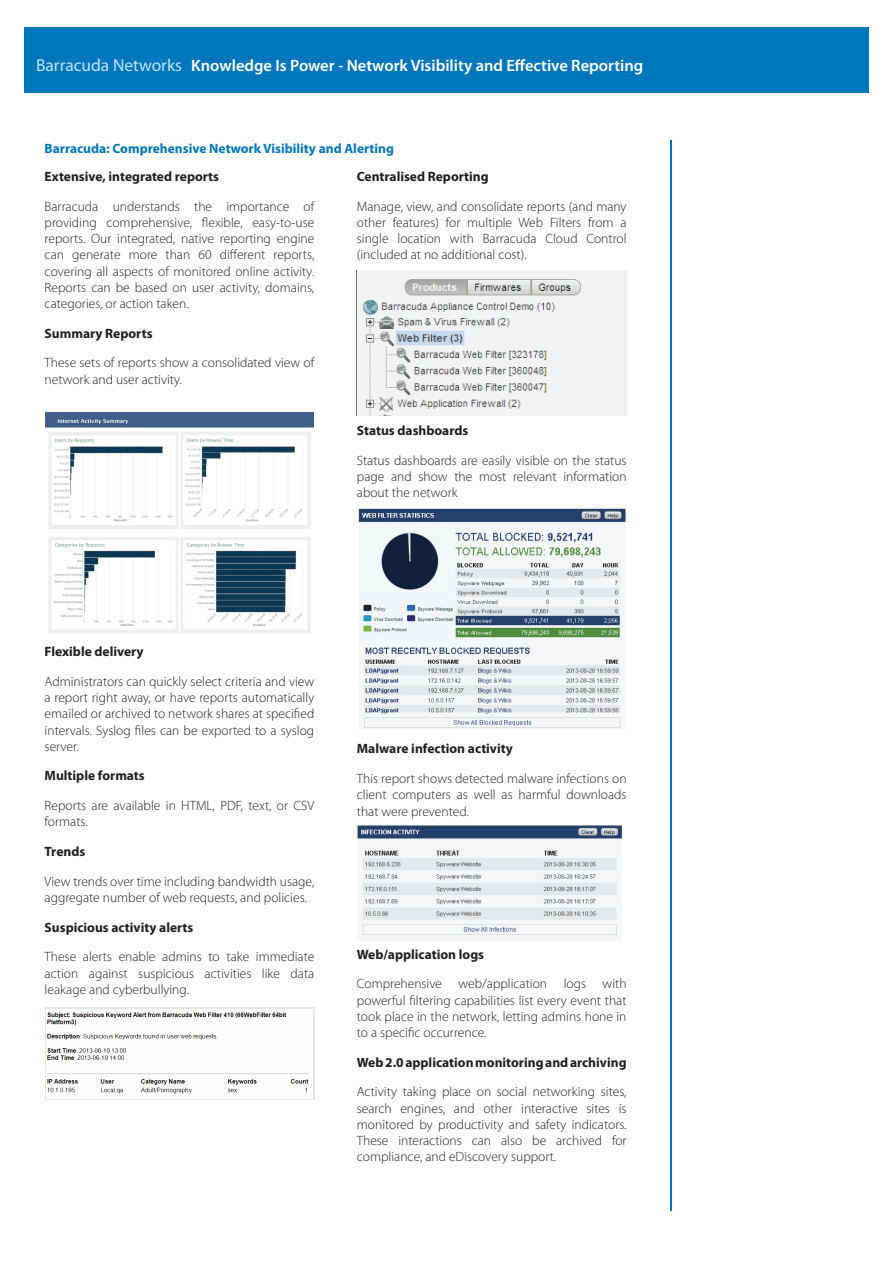
<style>
.page{position:relative;width:893px;height:1263px;background:#fff}
.page>*{position:absolute;margin:0;border:0;box-sizing:border-box;transform-origin:0 0}
.t1{font:600 16.5px "Myriad Pro";color:#fff}
.t2{font:300 13.5px/16.2px "Myriad Pro";color:#231f20;text-align:justify}
.t3{font:700 13.5px "Myriad Pro";color:#231f20}
.t4{font:700 13.5px "Myriad Pro";color:#0077bd}
.s1{font-weight:400;font-size:17.4px;color:#c1e2f6}
</style>
<div class="page">
<hr style="left:670px;top:141px;width:2px;height:1070px;background:#0077bd">
<div style="left:24px;top:28px;width:845px;height:65px;background:#0077bd"></div>
<img style="left:46px;top:413px;width:267px;height:220px">
<img style="left:47px;top:1012px;width:262px;height:82px">
<img style="left:357px;top:271px;width:270px;height:145px">
<img style="left:358px;top:508px;width:267px;height:221px">
<img style="left:357px;top:825px;width:265px;height:116px">
<p class="t1" style="left:36px;top:56px;width:609px"><span class="s1">Barracuda Networks</span> Knowledge Is Power - Network Visibility and Effective Reporting</p>
<p class="t4" style="left:45px;top:141px;width:351px">Barracuda: Comprehensive Network Visibility and Alerting</p>
<p class="t3" style="left:45px;top:169px;width:176px">Extensive, integrated reports</p>
<p class="t2" style="left:45px;top:198px;width:271px">Barracuda understands the importance of providing comprehensive, flexible, easy-to-use reports. Our integrated, native reporting engine can generate more than 60 different reports, covering all aspects of monitored online activity.<br>Reports can be based on user activity, domains, categories, or action taken.</p>
<p class="t3" style="left:45px;top:325px;width:109px">Summary Reports</p>
<p class="t2" style="left:45px;top:355px;width:271px">These sets of reports show a consolidated view of network and user activity.</p>
<p class="t3" style="left:357px;top:169px;width:133px">Centralised Reporting</p>
<p class="t2" style="left:357px;top:198px;width:271px">Manage, view, and consolidate reports (and many other features) for multiple Web Filters from a single location with Barracuda Cloud Control (included at no additional cost).</p>
<p class="t3" style="left:357px;top:423px;width:113px">Status dashboards</p>
<p class="t2" style="left:357px;top:452px;width:271px">Status dashboards are easily visible on the status page and show the most relevant information about the network</p>
<p class="t3" style="left:45px;top:644px;width:101px">Flexible delivery</p>
<p class="t2" style="left:45px;top:673px;width:271px">Administrators can quickly select criteria and view a report right away, or have reports automatically emailed or archived to network shares at specified intervals. Syslog files can be exported to a syslog server.</p>
<p class="t3" style="left:45px;top:768px;width:102px">Multiple formats</p>
<p class="t2" style="left:45px;top:798px;width:271px">Reports are available in HTML, PDF, text, or CSV formats.</p>
<p class="t3" style="left:45px;top:844px;width:42px">Trends</p>
<p class="t2" style="left:45px;top:873px;width:271px">View trends over time including bandwidth usage, aggregate number of web requests, and policies.</p>
<p class="t3" style="left:45px;top:919px;width:150px">Suspicious activity alerts</p>
<p class="t2" style="left:45px;top:949px;width:271px">These alerts enable admins to take immediate action against suspicious activities like data leakage and cyberbullying.</p>
<p class="t3" style="left:357px;top:741px;width:158px">Malware infection activity</p>
<p class="t2" style="left:357px;top:771px;width:271px">This report shows detected malware infections on client computers as well as harmful downloads that were prevented.</p>
<p class="t3" style="left:357px;top:946px;width:129px">Web/application logs</p>
<p class="t2" style="left:357px;top:976px;width:271px">Comprehensive web/application logs with powerful filtering capabilities list every event that took place in the network, letting admins hone in to a specific occurrence.</p>
<p class="t3" style="left:357px;top:1054px;width:271px">Web 2.0 application monitoring and archiving</p>
<p class="t2" style="left:357px;top:1084px;width:271px">Activity taking place on social networking sites, search engines, and other interactive sites is monitored by productivity and safety indicators.<br>These interactions can also be archived for compliance, and eDiscovery support.</p>
</div>
